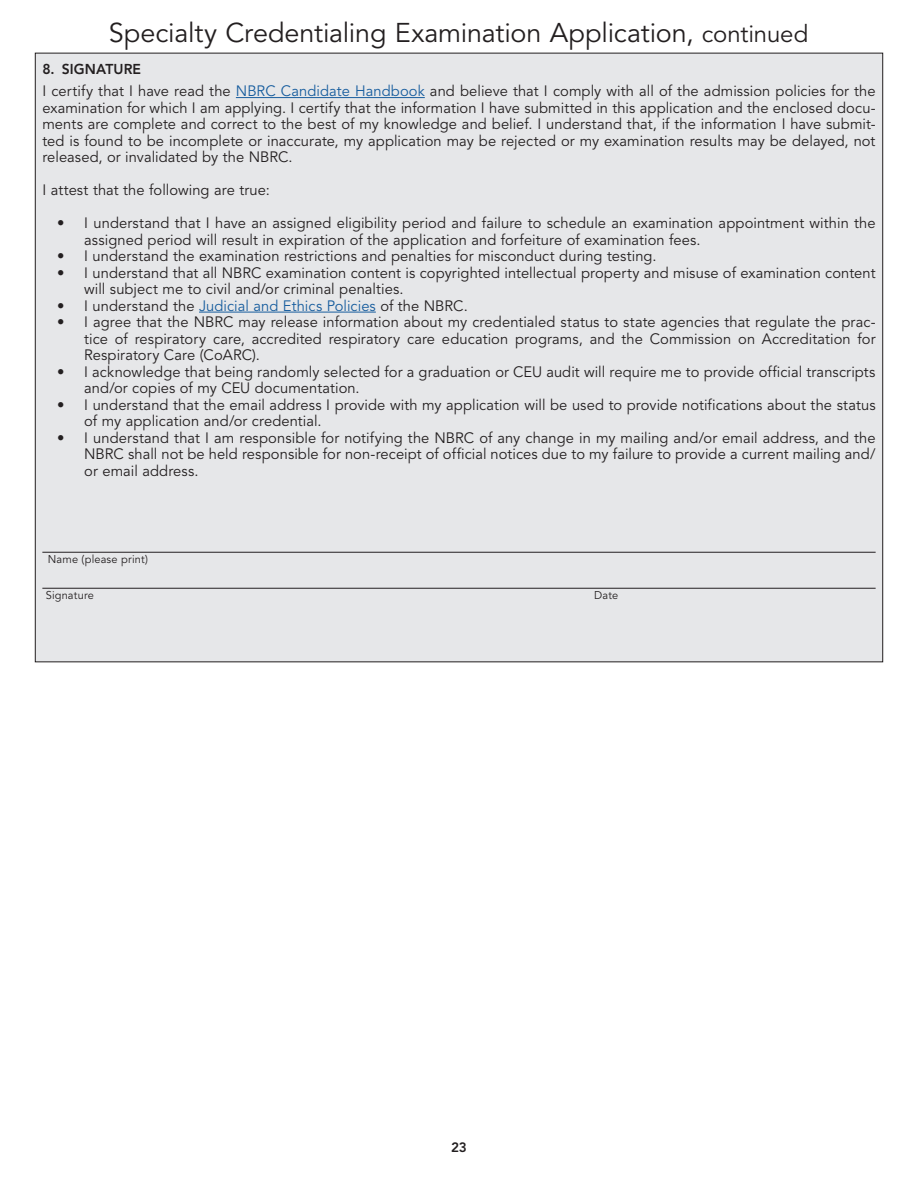
<style>
.page{position:relative;width:918px;height:1188px;background:#fff}
.page>*{position:absolute;margin:0;border:0;box-sizing:border-box;transform-origin:0 0}
.t1{font:27px "Avenir LT Pro";letter-spacing:-.005em;color:#231f20}
.t2{font:15px/16.5px "Avenir LT Pro";letter-spacing:.005em;color:#231f20}
.t3{font:800 14.25px "Avenir LT Pro";letter-spacing:.01em;color:#231f20}
.t4{font:800 13.5px "Avenir LT Pro";color:#231f20}
.t5{font:11.25px "Avenir LT Pro";letter-spacing:.015em;color:#231f20}
.s1{font-size:24px}
.s2{color:#175d9e}
</style>
<div class="page">
<div style="left:35px;top:53px;width:848px;height:609px;background:#e6e7e9"></div>
<hr style="left:236px;top:97px;width:189px;height:1px;background:#175d9e">
<hr style="left:199px;top:312px;width:177px;height:1px;background:#175d9e">
<hr style="left:42px;top:552px;width:834px;height:1px;background:#231f20">
<hr style="left:42px;top:588px;width:834px;height:1px;background:#231f20">
<p class="t1" style="left:109px;top:17px;width:701px">Specialty Credentialing Examination Application, <span class="s1">continued</span></p>
<p class="t3" style="left:42px;top:60px;width:100px">8. SIGNATURE</p>
<p class="t2" style="left:42px;top:83px;width:835px;text-align:justify">I certify that I have read the <span class="s2">NBRC Candidate Handbook</span> and believe that I comply with all of the admission policies for the examination for which I am applying. I certify that the information I have submitted in this application and the enclosed docu&shy;ments are complete and correct to the best of my knowledge and belief. I understand that, if the information I have submit&shy;ted is found to be incomplete or inaccurate, my application may be rejected or my examination results may be delayed, not released, or invalidated by the NBRC.</p>
<p class="t2" style="left:42px;top:182px;width:229px">I attest that the following are true:</p>
<p class="t2" style="left:84px;top:215px;width:793px;text-indent:-27px">• I understand that I have an assigned eligibility period and failure to schedule an examination appointment within the assigned period will result in expiration of the application and forfeiture of examination fees.</p>
<p class="t2" style="left:57px;top:248px;width:598px">• I understand the examination restrictions and penalties for misconduct during testing.</p>
<p class="t2" style="left:84px;top:264px;width:793px;text-indent:-27px">• I understand that all NBRC examination content is copyrighted intellectual property and misuse of examination content will subject me to civil and/or criminal penalties.</p>
<p class="t2" style="left:57px;top:297px;width:410px">• I understand the <span class="s2">Judicial and Ethics Policies</span> of the NBRC.</p>
<p class="t2" style="left:84px;top:314px;width:793px;text-align:justify;text-indent:-27px">• I agree that the NBRC may release information about my credentialed status to state agencies that regulate the prac&shy;tice of respiratory care, accredited respiratory care education programs, and the Commission on Accreditation for Respiratory Care (CoARC).</p>
<p class="t2" style="left:84px;top:363px;width:793px;text-indent:-27px">• I acknowledge that being randomly selected for a graduation or CEU audit will require me to provide official transcripts and/or copies of my CEU documentation.</p>
<p class="t2" style="left:84px;top:396px;width:793px;text-indent:-27px">• I understand that the email address I provide with my application will be used to provide notifications about the status of my application and/or credential.</p>
<p class="t2" style="left:84px;top:429px;width:793px;text-align:justify;text-indent:-27px">• I understand that I am responsible for notifying the NBRC of any change in my mailing and/or email address, and the NBRC shall not be held responsible for non-receipt of official notices due to my failure to provide a current mailing and/ or email address.</p>
<p class="t5" style="left:48px;top:552px;width:102px">Name (please print)</p>
<p class="t5" style="left:46px;top:588px;width:50px">Signature</p>
<p class="t5" style="left:594px;top:588px;width:26px">Date</p>
<p class="t4" style="left:451px;top:1139px;width:17px">23</p>
</div>
